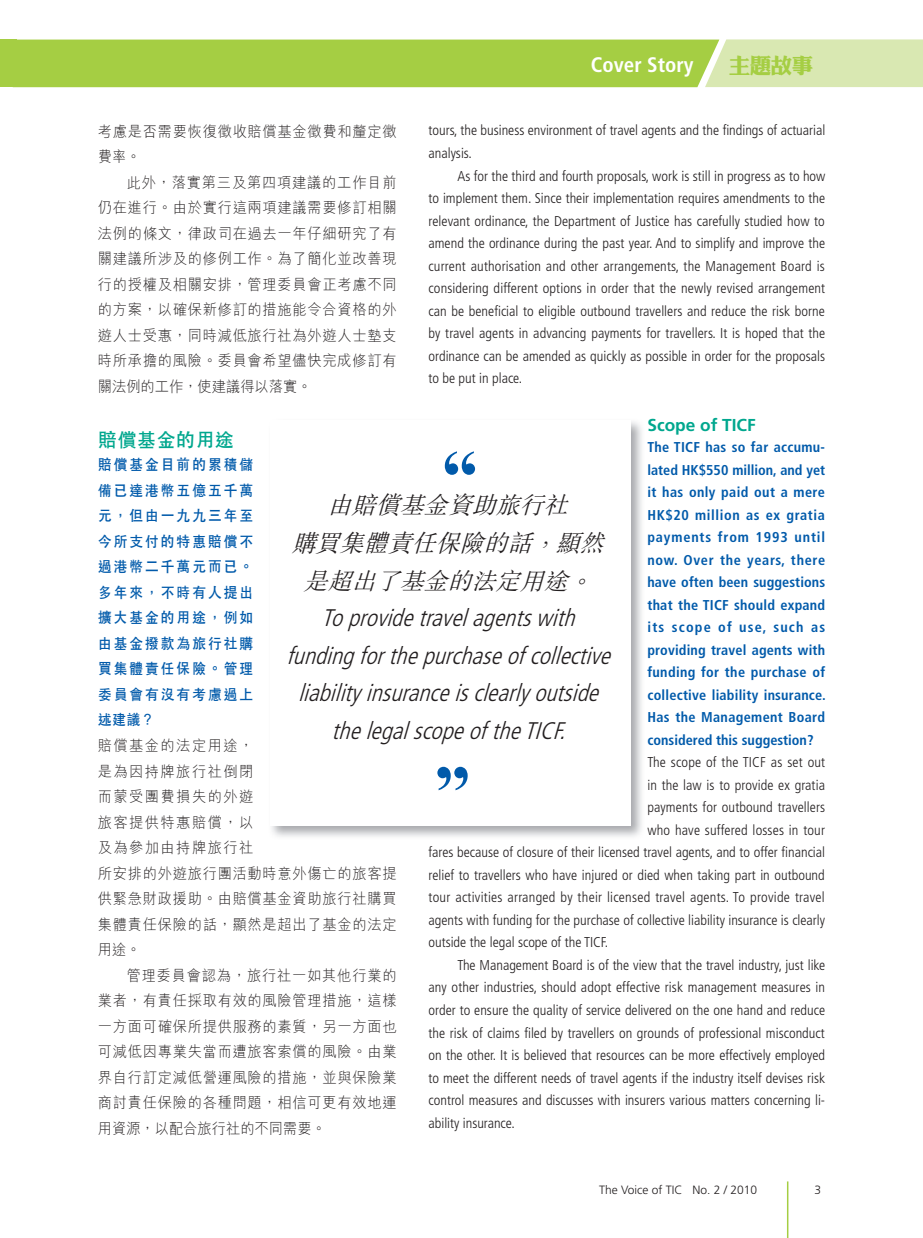
<style>
.page{position:relative;width:923px;height:1238px;background:#fff}
.page>*{position:absolute;margin:0;border:0;box-sizing:border-box;transform-origin:0 0}
.t1{font:700 72px "Times New Roman";color:#015aaa}
.t2{font:italic 300 condensed 24px/37.5px "Frutiger";color:#231f20;text-align:center}
.t3{font:italic 300 24px/37.5px "M Sung";color:#231f20;text-align:center}
.t4{font:700 condensed 21px "Frutiger";color:#fff}
.t5{font:21px "DF Li King Hei XB HK BF";color:#a5ce43}
.t6{font:700 19.5px "C Hei 2";color:#00a78e}
.t7{font:700 17.25px "Frutiger";color:#00a78e}
.t8{font:300 15px/25.5px "M Hei";letter-spacing:.05em;color:#231f20;scale:.95 1}
.t9{font:700 15px/25.5px "C Hei 2";letter-spacing:.1em;color:#015aaa;text-align:justify;scale:.95 1}
.t10{font:300 condensed 14.25px/22.5px "Frutiger";color:#231f20}
.t11{font:700 condensed 14.25px/22.5px "Frutiger";color:#015aaa;text-align:justify}
.t12{font:300 12px "Frutiger";color:#231f20}
</style>
<div class="page">
<div style="left:0;top:40px;width:13px;height:47px;background:#a5ce43"></div>
<svg style="left:13px;top:39px;width:910px;height:48px;background:#b2d45f"></svg>
<hr style="left:13px;top:40px;width:3px;height:47px;background:#a5ce43">
<hr style="left:787px;top:1181px;width:1px;height:56px;background:#a5ce43">
<img style="left:271px;top:421px;width:371px;height:416px">
<div style="left:270px;top:420px;width:360px;height:405px;background:#fff"></div>
<h3 class="t4" style="left:591px;top:52px;width:104px">Cover Story</h3>
<h3 class="t5" style="left:729px;top:54px;width:86px">主題故事</h3>
<p class="t8" style="left:98px;top:119px;width:316px">考慮是否需要恢復徵收賠償基金徵費和釐定徵費率。</p>
<p class="t8" style="left:98px;top:170px;width:316px;text-align:justify;text-indent:29px">此外，落實第三及第四項建議的工作目前仍在進行。由於實行這兩項建議需要修訂相關法例的條文，律政司在過去一年仔細研究了有關建議所涉及的修例工作。為了簡化並改善現行的授權及相關安排，管理委員會正考慮不同的方案，以確保新修訂的措施能令合資格的外遊人士受惠，同時減低旅行社為外遊人士墊支時所承擔的風險。委員會希望儘快完成修訂有關法例的工作，使建議得以落實。</p>
<h3 class="t6" style="left:98px;top:429px;width:138px">賠償基金的用途</h3>
<p class="t9" style="left:98px;top:452px;width:165px">賠償基金目前的累積儲備已達港幣五億五千萬元，但由一九九三年至今所支付的特惠賠償不過港幣二千萬元而已。多年來，不時有人提出擴大基金的用途，例如由基金撥款為旅行社購買集體責任保險。管理委員會有沒有考慮過上述建議？</p>
<p class="t8" style="left:98px;top:733px;width:316px">賠償基金的法定用途，<br>是為因持牌旅行社倒閉<br>而蒙受團費損失的外遊<br>旅客提供特惠賠償，以<br>及為參加由持牌旅行社<br>所安排的外遊旅行團活動時意外傷亡的旅客提供緊急財政援助。由賠償基金資助旅行社購買集體責任保險的話，顯然是超出了基金的法定用途。</p>
<p class="t8" style="left:98px;top:963px;width:316px;text-align:justify;text-indent:29px">管理委員會認為，旅行社一如其他行業的業者，有責任採取有效的風險管理措施，這樣一方面可確保所提供服務的素質，另一方面也可減低因專業失當而遭旅客索償的風險。由業界自行訂定減低營運風險的措施，並與保險業商討責任保險的各種問題，相信可更有效地運用資源，以配合旅行社的不同需要。</p>
<p class="t10" style="left:428px;top:119px;width:398px">tours, the business environment of travel agents and the findings of actuarial analysis.</p>
<p class="t10" style="left:428px;top:164px;width:398px;text-align:justify;text-indent:29px">As for the third and fourth proposals, work is still in progress as to how to implement them. Since their implementation requires amendments to the relevant ordinance, the Department of Justice has carefully studied how to amend the ordinance during the past year. And to simplify and improve the current authorisation and other arrangements, the Management Board is considering different options in order that the newly revised arrangement can be beneficial to eligible outbound travellers and reduce the risk borne by travel agents in advancing payments for travellers. It is hoped that the ordinance can be amended as quickly as possible in order for the proposals to be put in place.</p>
<p class="t7" style="left:647px;top:414px;width:110px">Scope of TICF</p>
<p class="t11" style="left:647px;top:436px;width:180px">The TICF has so far accumu&shy;lated HK$550 million, and yet it has only paid out a mere HK$20 million as ex gratia payments from 1993 until now. Over the years, there have often been suggestions that the TICF should expand its scope of use, such as providing travel agents with funding for the purchase of collective liability insurance.<br>Has the Management Board considered this suggestion?</p>
<p class="t10" style="left:647px;top:751px;width:179px">The scope of the TICF as set out</p>
<p class="t10" style="left:647px;top:773px;width:179px">in the law is to provide ex gratia</p>
<p class="t10" style="left:647px;top:796px;width:179px">payments for outbound travellers</p>
<p class="t10" style="left:647px;top:818px;width:179px">who have suffered losses in tour</p>
<p class="t10" style="left:428px;top:841px;width:398px">fares because of closure of their licensed travel agents, and to offer financial</p>
<p class="t10" style="left:428px;top:863px;width:398px">relief to travellers who have injured or died when taking part in outbound</p>
<p class="t10" style="left:428px;top:886px;width:398px">tour activities arranged by their licensed travel agents. To provide travel</p>
<p class="t10" style="left:428px;top:908px;width:398px">agents with funding for the purchase of collective liability insurance is clearly</p>
<p class="t10" style="left:428px;top:931px;width:181px">outside the legal scope of the TICF.</p>
<p class="t10" style="left:457px;top:953px;width:369px">The Management Board is of the view that the travel industry, just like</p>
<p class="t10" style="left:428px;top:976px;width:398px">any other industries, should adopt effective risk management measures in</p>
<p class="t10" style="left:428px;top:998px;width:398px">order to ensure the quality of service delivered on the one hand and reduce</p>
<p class="t10" style="left:428px;top:1021px;width:398px">the risk of claims filed by travellers on grounds of professional misconduct</p>
<p class="t10" style="left:428px;top:1043px;width:398px">on the other. It is believed that resources can be more effectively employed</p>
<p class="t10" style="left:428px;top:1066px;width:398px">to meet the different needs of travel agents if the industry itself devises risk</p>
<p class="t10" style="left:428px;top:1088px;width:398px">control measures and discusses with insurers various matters concerning li-</p>
<p class="t10" style="left:428px;top:1111px;width:88px">ability insurance.</p>
<h1 class="t1" style="left:442px;top:426px;width:37px">“</h1>
<h2 class="t3" style="left:291px;top:488px;width:321px">由賠償基金資助旅行社<br>購買集體責任保險的話，顯然是超出了基金的法定用途。</h2>
<h2 class="t2" style="left:286px;top:599px;width:333px">Toprovidetravelagentswith fundingforthepurchaseofcollective liabilityinsuranceisclearlyoutside thelegalscopeoftheTICF.</h2>
<h1 class="t1" style="left:434px;top:741px;width:37px">”</h1>
<p class="t12" style="left:599px;top:1182px;width:160px">The Voice of TIC No. 2 / 2010</p>
<p class="t12" style="left:814px;top:1182px;width:8px">3</p>
</div>
